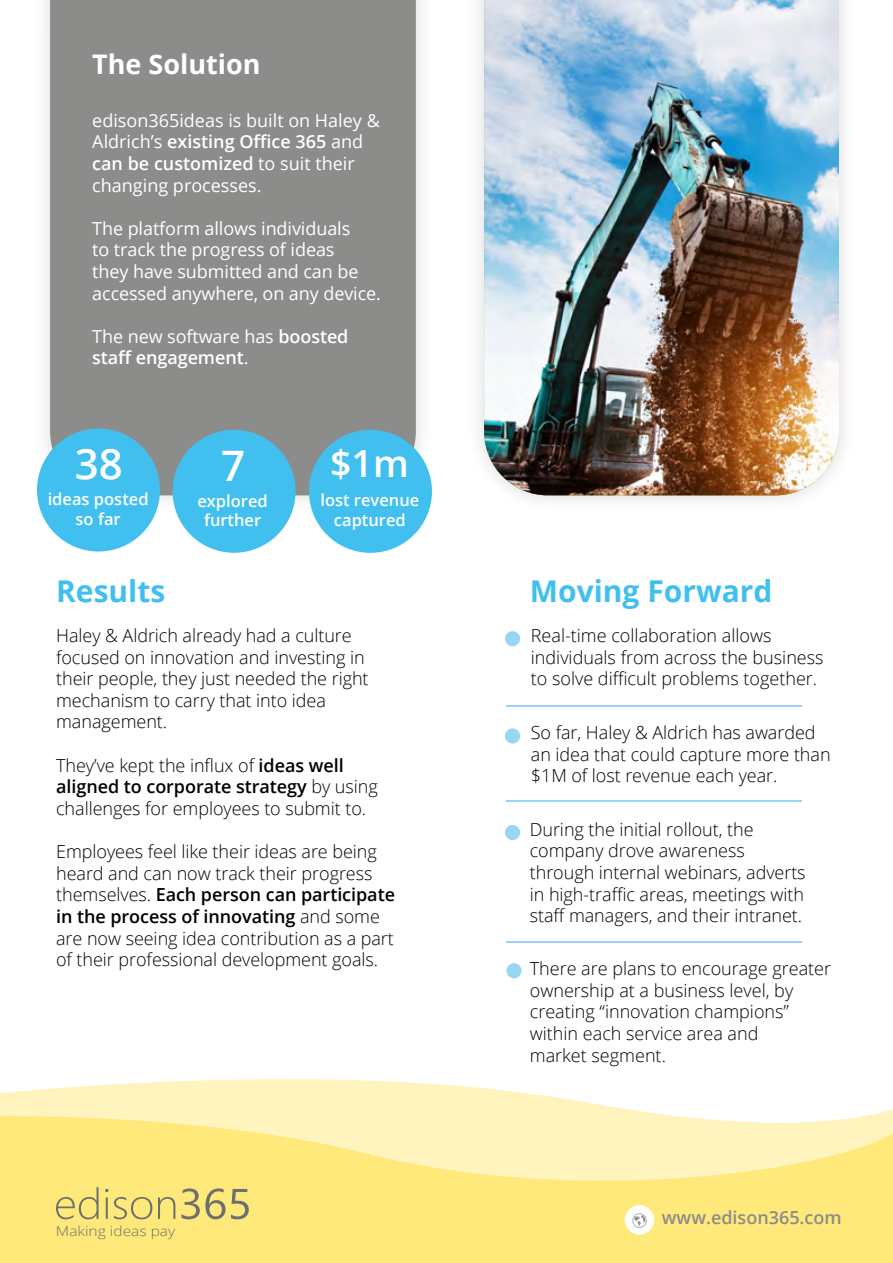
<style>
.page{position:relative;width:893px;height:1263px;background:#fff}
.page>*{position:absolute;margin:0;border:0;box-sizing:border-box;transform-origin:0 0}
.t1{font:600 42px "Open Sans";color:#fff}
.t2{font:600 37.5px "Open Sans";color:#fff}
.t3{font:700 30px "Open Sans";color:#41c0f0}
.t4{font:700 27px "Open Sans";color:#fff}
.t5{font:300 18px/21.6px "Open Sans";letter-spacing:-.005em;color:#000}
.t6{font:18px/21.6px "Open Sans";letter-spacing:-.005em;color:#fff}
.t7{font:600 18px/21.6px "Open Sans";letter-spacing:-.005em;color:#fff}
.t8{font:600 18px "Open Sans";color:#8c8c8b}
.t9{font:600 16.5px/19.8px "Open Sans";color:#fff;text-align:center}
.t10{font:300 13.65px "Open Sans";color:#706f6f;scale:1.14 1}
.s1{font-weight:600}
.s2{font-weight:400}
</style>
<div class="page">
<div style="left:31px;top:0;width:404px;height:515px;background:#fafafa"></div>
<div style="left:50px;top:0;width:366px;height:495px;background:#8c8c8b"></div>
<svg style="left:76px;top:1079px;width:393px;height:8px;fill:#fff3be"></svg>
<svg style="left:0;top:1087px;width:893px;height:176px;background:#feed98"></svg>
<div style="left:37px;top:428px;width:123px;height:123px;background:#41c0f0;border-radius:50%"></div>
<div style="left:173px;top:430px;width:123px;height:123px;background:#41c0f0;border-radius:50%"></div>
<div style="left:309px;top:430px;width:123px;height:123px;background:#41c0f0;border-radius:50%"></div>
<div style="left:505px;top:631px;width:15px;height:15px;background:#99d6f4;border-radius:50%"></div>
<div style="left:505px;top:728px;width:15px;height:15px;background:#99d6f4;border-radius:50%"></div>
<hr style="left:506px;top:705px;width:296px;height:2px;background:#99d6f4">
<hr style="left:506px;top:800px;width:296px;height:2px;background:#99d6f4">
<div style="left:505px;top:825px;width:15px;height:15px;background:#99d6f4;border-radius:50%"></div>
<div style="left:625px;top:1205px;width:29px;height:29px;background:#fff;border-radius:50%"></div>
<svg style="left:632px;top:1213px;width:15px;height:15px"></svg>
<svg style="left:56px;top:1187px;width:43px;height:32px"></svg>
<svg style="left:105px;top:1189px;width:3px;height:30px"></svg>
<svg style="left:114px;top:1197px;width:38px;height:22px"></svg>
<svg style="left:158px;top:1197px;width:17px;height:22px"></svg>
<svg style="left:181px;top:1188px;width:68px;height:31px;background:#d2c376"></svg>
<div style="left:465px;top:0;width:393px;height:515px;background:#000;opacity:.15"></div>
<img style="left:484px;top:0;width:355px;height:495px">
<hr style="left:506px;top:941px;width:296px;height:2px;background:#99d6f4">
<div style="left:506px;top:963px;width:16px;height:15px;background:#99d6f4;border-radius:50%"></div>
<h3 class="t4" style="left:92px;top:45px;width:170px">The Solution</h3>
<p class="t6" style="left:92px;top:109px;width:289px">edison365ideas is built on Haley &amp;<br>Aldrich’s <span class="s1">existing Office 365</span> and <span class="s1">can be customized</span> to suit their changing processes.</p>
<p class="t6" style="left:92px;top:217px;width:290px">The platform allows individuals<br>to track the progress of ideas<br>they have submitted and can be accessed anywhere, on any device.</p>
<p class="t7" style="left:92px;top:325px;width:258px"><span class="s2">The new software has</span> boosted staff engagement<span class="s2">.</span></p>
<h1 class="t1" style="left:75px;top:435px;width:49px">38</h1>
<p class="t9" style="left:48px;top:489px;width:102px">ideas posted so far</p>
<h1 class="t1" style="left:221px;top:437px;width:25px">7</h1>
<p class="t9" style="left:197px;top:490px;width:72px">explored further</p>
<h2 class="t2" style="left:330px;top:438px;width:80px">$1m</h2>
<p class="t9" style="left:320px;top:490px;width:100px">lost revenue captured</p>
<h3 class="t3" style="left:56px;top:570px;width:111px">Results</h3>
<h3 class="t3" style="left:530px;top:570px;width:244px">Moving Forward</h3>
<p class="t5" style="left:56px;top:624px;width:314px">Haley &amp; Aldrich already had a culture focused on innovation and investing in their people, they just needed the right mechanism to carry that into idea management.</p>
<p class="t5" style="left:56px;top:754px;width:323px">They’ve kept the influx of <span class="s1">ideas well aligned to corporate strategy</span> by using challenges for employees to submit to.</p>
<p class="t5" style="left:56px;top:840px;width:340px">Employees feel like their ideas are being heard and can now track their progress themselves. <span class="s1">Each person can participate in the process of innovating</span> and some are now seeing idea contribution as a part of their professional development goals.</p>
<p class="t5" style="left:531px;top:624px;width:294px">Real-time collaboration allows individuals from across the business to solve difficult problems together.</p>
<p class="t5" style="left:531px;top:721px;width:301px">So far, Haley &amp; Aldrich has awarded an idea that could capture more than $1M of lost revenue each year.</p>
<p class="t5" style="left:530px;top:818px;width:277px">During the initial rollout, the company drove awareness through internal webinars, adverts in high-traffic areas, meetings with staff managers, and their intranet.</p>
<p class="t5" style="left:530px;top:957px;width:303px">There are plans to encourage greater ownership at a business level, by creating “innovation champions” within each service area and<br>market segment.</p>
<p class="t10" style="left:56px;top:1221px;width:106px">Making ideas pay</p>
<p class="t8" style="left:662px;top:1205px;width:181px">www.edison365.com</p>
</div>
